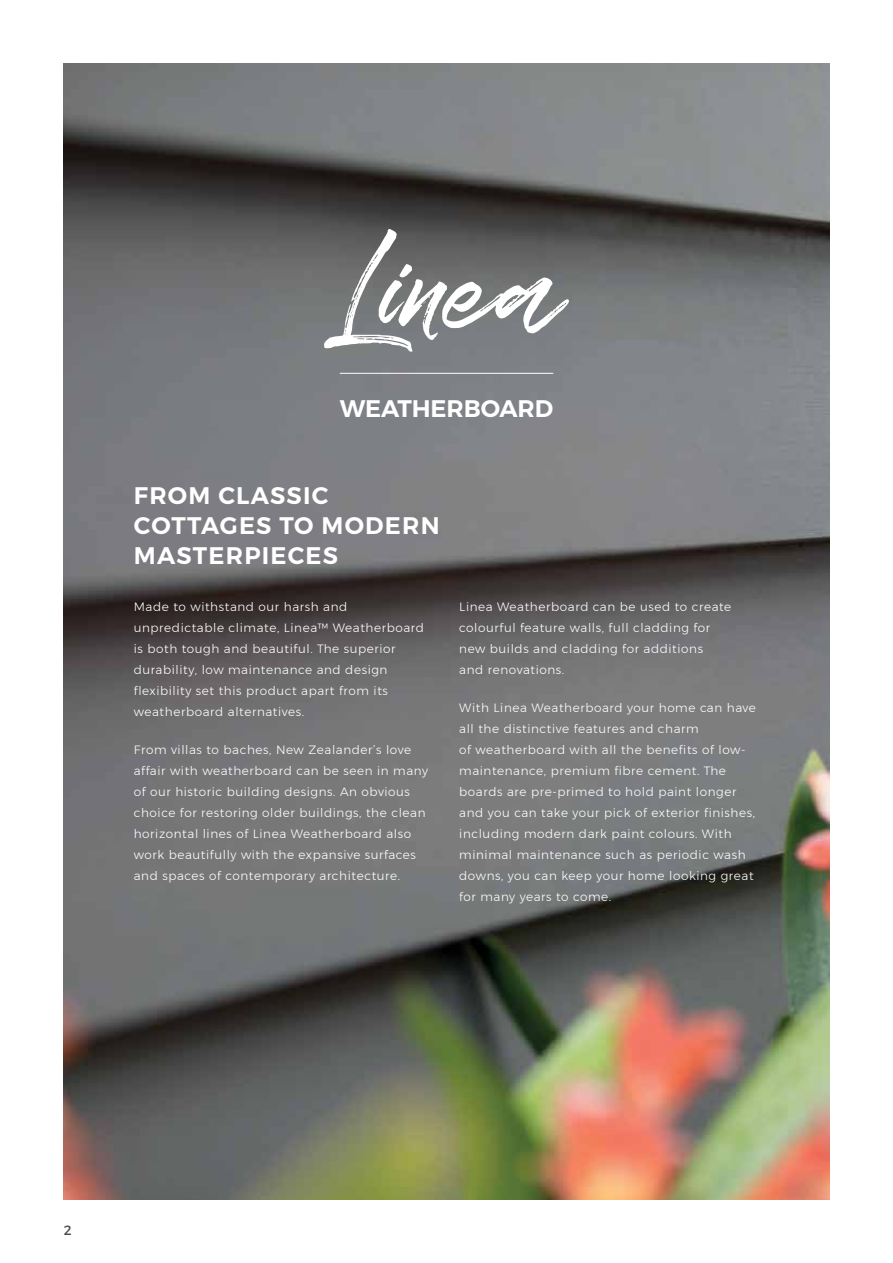
<style>
.page{position:relative;width:893px;height:1263px;background:#fff}
.page>*{position:absolute;margin:0;border:0;box-sizing:border-box;transform-origin:0 0}
.t1{font:600 24px/30px "Montserrat";letter-spacing:.05em;color:#fff}
.t2{font:600 24px "Montserrat";letter-spacing:-.005em;color:#fff}
.t3{font:13.5px "Montserrat";color:#4d4d4f}
.t4{font:300 12px/21px "Montserrat";letter-spacing:.05em;color:#fff}
</style>
<div class="page">
<img style="left:64px;top:64px;width:765px;height:1135px">
<hr style="left:340px;top:373px;width:213px;height:1px;background:#fff">
<svg style="left:323px;top:229px;width:247px;height:123px"></svg>
<h1 class="t2" style="left:340px;top:394px;width:215px">WEATHERBOARD</h1>
<h1 class="t1" style="left:134px;top:481px;width:307px">FROM CLASSIC<br>COTTAGES TO MODERN<br>MASTERPIECES</h1>
<p class="t4" style="left:134px;top:596px;width:292px">Made to withstand our harsh and unpredictable climate, Linea™ Weatherboard is both tough and beautiful. The superior durability, low maintenance and design flexibility set this product apart from its weatherboard alternatives.</p>
<p class="t4" style="left:134px;top:739px;width:296px">From villas to baches, New Zealander’s love affair with weatherboard can be seen in many of our historic building designs. An obvious choice for restoring older buildings, the clean horizontal lines of Linea Weatherboard also work beautifully with the expansive surfaces and spaces of contemporary architecture.</p>
<p class="t4" style="left:459px;top:596px;width:274px">Linea Weatherboard can be used to create colourful feature walls, full cladding for new builds and cladding for additions<br>and renovations.</p>
<p class="t4" style="left:459px;top:697px;width:298px">With Linea Weatherboard your home can have all the distinctive features and charm<br>of weatherboard with all the benefits of low&shy;maintenance, premium fibre cement. The boards are pre-primed to hold paint longer and you can take your pick of exterior finishes, including modern dark paint colours. With minimal maintenance such as periodic wash downs, you can keep your home looking great for many years to come.</p>
<p class="t3" style="left:64px;top:1222px;width:9px">2</p>
</div>
